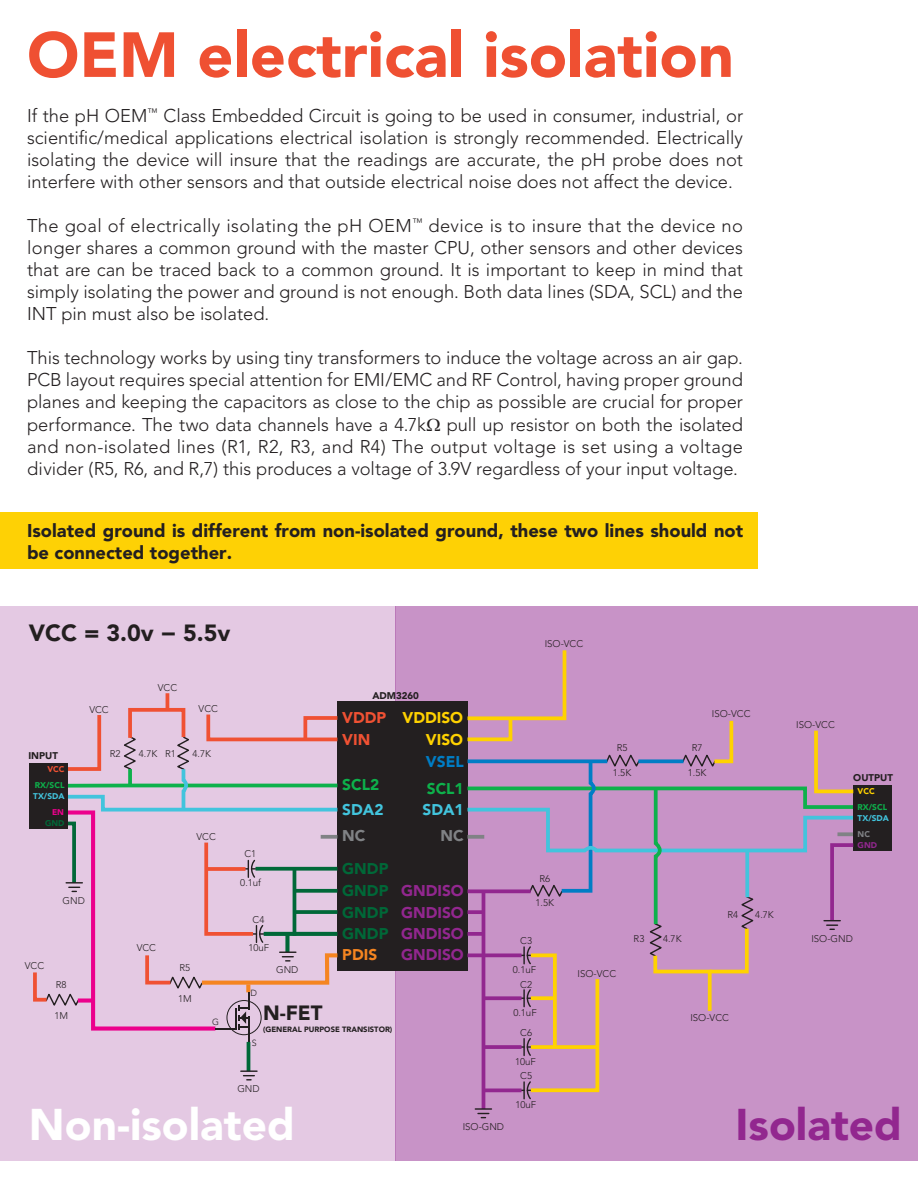
<style>
.page{position:relative;width:918px;height:1188px;background:#fff}
.page>*{position:absolute;margin:0;border:0;box-sizing:border-box;transform-origin:0 0}
.t1{font:900 63px "Avenir";color:#ef5032}
.t2{font:900 44.1px "Avenir";color:#fff}
.t3{font:900 44.1px "Avenir";color:#92278f}
.t4{font:900 23.25px "Avenir";color:#231f20}
.t5{font:900 20.55px "Avenir";color:#231f20}
.t6{font:300 18.3px/22px "Avenir";color:#231f20;text-align:justify}
.t7{font:900 18.3px/22px "Avenir";color:#231f20}
.t8{font:900 15.45px/21.5px "Avenir";color:#92278f;text-align:justify}
.t9{font:900 15.45px/21.8px "Avenir";color:#006838;text-align:justify}
.t10{font:900 15.45px/21.3px "Avenir";color:#ffd200;text-align:right}
.t11{font:900 15.45px "Avenir";color:#0db14b}
.t12{font:900 15.45px "Avenir";color:#42c4dd}
.t13{font:900 15.45px "Avenir";color:#f05133}
.t14{font:900 15.45px "Avenir";color:#007dc5}
.t15{font:900 15.45px "Avenir";color:#808285}
.t16{font:900 15.45px "Avenir";color:#f58521}
.t17{font:300 9.75px "Avenir";color:#231f20}
.t18{font:900 9.75px "Avenir";color:#231f20}
.t19{font:300 8.85px "Avenir";color:#231f20}
.t20{font:900 8.25px "Avenir";color:#0db14b}
.t21{font:900 8.25px "Avenir";color:#42c4dd}
.t22{font:900 8.25px "Avenir";color:#ffd200}
.t23{font:900 8.25px "Avenir";color:#92278f}
.t24{font:900 8.25px "Avenir";color:#f05133}
.t25{font:900 8.25px "Avenir";color:#006838}
.t26{font:900 8.25px "Avenir";color:#808285}
.t27{font:900 8.25px "Avenir";color:#ec008c}
.t28{font:900 7.65px "Avenir";color:#231f20}
</style>
<div class="page">
<div style="left:0;top:606px;width:395px;height:555px;background:#e4c9e3"></div>
<div style="left:395px;top:606px;width:523px;height:555px;background:#c893c7"></div>
<div style="left:337px;top:701px;width:131px;height:270px;background:#231f20"></div>
<div style="left:853px;top:785px;width:39px;height:65px;background:#231f20"></div>
<hr style="left:482px;top:891px;width:3px;height:218px;background:#92278f">
<svg style="left:475px;top:1108px;width:17px;height:10px"></svg>
<svg style="left:467px;top:650px;width:391px;height:451px"></svg>
<hr style="left:166px;top:693px;width:3px;height:17px;background:#f05133">
<div style="left:29px;top:763px;width:38px;height:66px;background:#231f20"></div>
<hr style="left:247px;top:1042px;width:3px;height:29px;background:#006838">
<hr style="left:248px;top:1017px;width:2px;height:25px;background:#231f20">
<div style="left:227px;top:1000px;width:35px;height:35px;border:1px solid #231f20;border-radius:50%"></div>
<svg style="left:241px;top:1070px;width:16px;height:11px"></svg>
<svg style="left:33px;top:706px;width:305px;height:327px"></svg>
<div style="left:0;top:512px;width:757px;height:56px;background:#fed105"></div>
<p class="t1" style="left:27px;top:17px;width:708px">OEM electrical isolation</p>
<p class="t6" style="left:27px;top:105px;width:718px">If the pH OEM<sup>™</sup> Class Embedded Circuit is going to be used in consumer, industrial, or scientific/medical applications electrical isolation is strongly recommended. Electrically isolating the device will insure that the readings are accurate, the pH probe does not interfere with other sensors and that outside electrical noise does not affect the device.</p>
<p class="t6" style="left:27px;top:215px;width:718px">The goal of electrically isolating the pH OEM<sup>™</sup> device is to insure that the device no longer shares a common ground with the master CPU, other sensors and other devices that are can be traced back to a common ground. It is important to keep in mind that simply isolating the power and ground is not enough. Both data lines (SDA, SCL) and the INT pin must also be isolated.</p>
<p class="t6" style="left:27px;top:347px;width:718px">This technology works by using tiny transformers to induce the voltage across an air gap.<br>PCB layout requires special attention for EMI/EMC and RF Control, having proper ground planes and keeping the capacitors as close to the chip as possible are crucial for proper performance. The two data channels have a 4.7k pull up resistor on both the isolated and non-isolated lines (R1, R2, R3, and R4) The output voltage is set using a voltage divider (R5, R6, and R,7) this produces a voltage of 3.9V regardless of your input voltage.</p>
<p class="t7" style="left:27px;top:519px;width:718px">Isolated ground is different from non-isolated ground, these two lines should not be connected together.</p>
<p class="t4" style="left:29px;top:619px;width:203px">VCC = 3.0v − 5.5v</p>
<p class="t17" style="left:545px;top:638px;width:40px">ISO-VCC</p>
<p class="t18" style="left:28px;top:750px;width:31px">INPUT</p>
<p class="t24" style="left:47px;top:764px;width:19px">VCC</p>
<p class="t20" style="left:35px;top:781px;width:31px">RX/SCL</p>
<p class="t21" style="left:33px;top:791px;width:33px">TX/SDA</p>
<p class="t27" style="left:52px;top:807px;width:13px">EN</p>
<p class="t25" style="left:45px;top:818px;width:21px">GND</p>
<p class="t17" style="left:89px;top:704px;width:21px">VCC</p>
<p class="t17" style="left:158px;top:682px;width:21px">VCC</p>
<p class="t17" style="left:199px;top:703px;width:21px">VCC</p>
<p class="t17" style="left:110px;top:748px;width:12px">R2</p>
<p class="t17" style="left:139px;top:748px;width:39px">4.7K R1</p>
<p class="t17" style="left:193px;top:748px;width:20px">4.7K</p>
<p class="t17" style="left:197px;top:831px;width:21px">VCC</p>
<p class="t17" style="left:63px;top:895px;width:24px">GND</p>
<p class="t17" style="left:25px;top:959px;width:21px">VCC</p>
<p class="t17" style="left:56px;top:979px;width:12px">R8</p>
<p class="t17" style="left:54px;top:1010px;width:15px">1M</p>
<p class="t17" style="left:137px;top:942px;width:21px">VCC</p>
<p class="t17" style="left:179px;top:962px;width:12px">R5</p>
<p class="t17" style="left:178px;top:993px;width:15px">1M</p>
<p class="t19" style="left:212px;top:1017px;width:8px">G</p>
<p class="t18" style="left:372px;top:690px;width:48px">ADM3260</p>
<p class="t13" style="left:342px;top:709px;width:46px">VDDP</p>
<p class="t13" style="left:342px;top:730px;width:30px">VIN</p>
<p class="t11" style="left:342px;top:776px;width:38px">SCL2</p>
<p class="t12" style="left:342px;top:800px;width:43px">SDA2</p>
<p class="t10" style="left:402px;top:707px;width:62px">VDDISO<br>VISO</p>
<p class="t14" style="left:426px;top:752px;width:39px">VSEL</p>
<p class="t11" style="left:427px;top:779px;width:38px">SCL1</p>
<p class="t12" style="left:423px;top:800px;width:43px">SDA1</p>
<p class="t17" style="left:244px;top:848px;width:13px">C1</p>
<p class="t17" style="left:240px;top:877px;width:22px">0.1uf</p>
<p class="t17" style="left:253px;top:914px;width:13px">C4</p>
<p class="t17" style="left:248px;top:942px;width:22px">10uF</p>
<p class="t19" style="left:251px;top:988px;width:8px">D</p>
<p class="t17" style="left:276px;top:964px;width:24px">GND</p>
<p class="t5" style="left:263px;top:1001px;width:61px">N-FET</p>
<p class="t15" style="left:342px;top:826px;width:25px">NC</p>
<p class="t15" style="left:441px;top:826px;width:25px">NC</p>
<p class="t9" style="left:342px;top:857px;width:48px">GNDP</p>
<p class="t9" style="left:342px;top:879px;width:48px">GNDP GNDP GNDP</p>
<p class="t16" style="left:342px;top:945px;width:36px">PDIS</p>
<p class="t8" style="left:401px;top:880px;width:64px">GNDISO GNDISO GNDISO GNDISO</p>
<p class="t28" style="left:263px;top:1024px;width:131px">(GENERAL PURPOSE TRANSISTOR)</p>
<p class="t19" style="left:252px;top:1038px;width:6px">S</p>
<p class="t17" style="left:237px;top:1083px;width:24px">GND</p>
<h2 class="t2" style="left:29px;top:1098px;width:267px">Non-isolated</h2>
<p class="t17" style="left:463px;top:1121px;width:43px">ISO-GND</p>
<p class="t17" style="left:539px;top:873px;width:12px">R6</p>
<p class="t17" style="left:535px;top:897px;width:20px">1.5K</p>
<p class="t17" style="left:520px;top:935px;width:13px">C3</p>
<p class="t17" style="left:520px;top:979px;width:13px">C2</p>
<p class="t17" style="left:513px;top:964px;width:25px">0.1uF</p>
<p class="t17" style="left:513px;top:1007px;width:25px">0.1uF</p>
<p class="t17" style="left:520px;top:1027px;width:13px">C6</p>
<p class="t17" style="left:520px;top:1069px;width:13px">C5</p>
<p class="t17" style="left:515px;top:1099px;width:22px">10uF</p>
<p class="t17" style="left:515px;top:1056px;width:22px">10uF</p>
<p class="t17" style="left:617px;top:742px;width:12px">R5</p>
<p class="t17" style="left:692px;top:742px;width:12px">R7</p>
<p class="t17" style="left:712px;top:708px;width:40px">ISO-VCC</p>
<p class="t17" style="left:613px;top:767px;width:20px">1.5K</p>
<p class="t17" style="left:688px;top:767px;width:20px">1.5K</p>
<p class="t17" style="left:796px;top:719px;width:40px">ISO-VCC</p>
<p class="t18" style="left:853px;top:772px;width:41px">OUTPUT</p>
<p class="t22" style="left:858px;top:786px;width:19px">VCC</p>
<p class="t20" style="left:858px;top:802px;width:31px">RX/SCL</p>
<p class="t21" style="left:858px;top:813px;width:33px">TX/SDA</p>
<p class="t26" style="left:858px;top:829px;width:14px">NC</p>
<p class="t23" style="left:858px;top:840px;width:21px">GND</p>
<p class="t17" style="left:578px;top:968px;width:40px">ISO-VCC</p>
<p class="t17" style="left:634px;top:933px;width:12px">R3</p>
<p class="t17" style="left:663px;top:933px;width:20px">4.7K</p>
<p class="t17" style="left:727px;top:908px;width:12px">R4</p>
<p class="t17" style="left:755px;top:908px;width:20px">4.7K</p>
<p class="t17" style="left:690px;top:1012px;width:40px">ISO-VCC</p>
<p class="t17" style="left:811px;top:933px;width:43px">ISO-GND</p>
<h2 class="t3" style="left:736px;top:1098px;width:168px">Isolated</h2>
</div>
